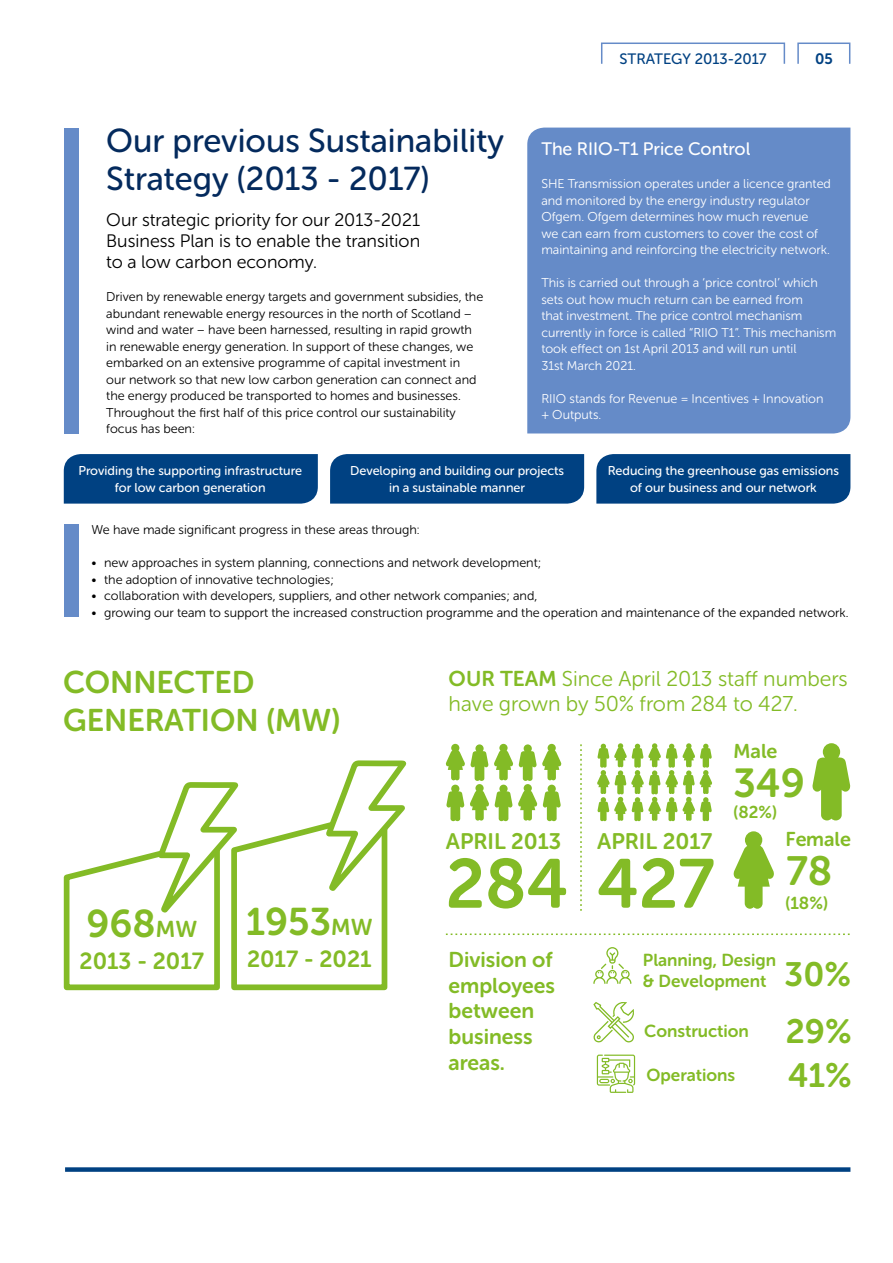
<style>
.page{position:relative;width:893px;height:1263px;background:#fff}
.page>*{position:absolute;margin:0;border:0;box-sizing:border-box;transform-origin:0 0}
.t1{font:69px "Museo Sans Rounded 700";color:#83bb26}
.t2{font:40.65px "Museo Sans Rounded 700";color:#83bb26}
.t3{font:40.35px "Museo Sans Rounded 700";color:#83bb26}
.t4{font:38.4px "Museo Sans Rounded 700";color:#83bb26}
.t5{font:33.6px "Museo Sans Rounded 700";color:#83bb26}
.t6{font:33px/37.5px "Museo Sans Rounded 500";color:#042a5d}
.t7{font:31.2px/37.5px "Museo Sans Rounded 700";color:#83bb26}
.t8{font:23.1px "Museo Sans Rounded 700";color:#83bb26}
.t9{font:22.35px "Museo Sans Rounded 700";color:#83bb26}
.t10{font:21.3px/25.7px "Museo Sans Rounded 300";color:#83bb26}
.t11{font:21.3px/25.7px "Museo Sans Rounded 700";color:#83bb26}
.t12{font:19.95px "Museo Sans Rounded 700";color:#83bb26}
.t13{font:18px/21px "Museo Sans Rounded 300";color:#000;text-align:justify}
.t14{font:18px "Museo Sans Rounded 500";color:#fff}
.t15{font:17.25px/20.7px "Museo Sans Rounded 700";color:#83bb26}
.t16{font:17.1px "Museo Sans Rounded 700";color:#83bb26}
.t17{font:15px "Museo Sans Rounded 500";color:#004182}
.t18{font:15px "Museo Sans Rounded 700";color:#004182}
.t19{font:12.75px/16.5px "Museo Sans Rounded 300";color:#000}
.t20{font:12.75px/16.5px "Museo Sans Rounded 300";color:#fff}
.t21{font:12.75px/16.5px "Museo Sans Rounded 500";color:#fff;text-align:center}
.s1{font-size:22.8px}
.s2{font-family:"Museo Sans Rounded 700"}
.s3{font-size:33.6px}
</style>
<div class="page">
<div style="left:527px;top:128px;width:323px;height:305px;background:#658bc8"></div>
<div style="left:64px;top:454px;width:254px;height:50px;background:#004182"></div>
<div style="left:330px;top:454px;width:254px;height:50px;background:#004182"></div>
<div style="left:596px;top:454px;width:254px;height:50px;background:#004182"></div>
<svg style="left:601px;top:42px;width:250px;height:22px"></svg>
<div style="left:64px;top:524px;width:15px;height:93px;background:#658bc8"></div>
<div style="left:64px;top:128px;width:15px;height:305px;background:#658bc8"></div>
<svg style="left:63px;top:760px;width:344px;height:231px"></svg>
<svg style="left:446px;top:744px;width:116px;height:77px"></svg>
<svg style="left:580px;top:744px;width:2px;height:167px"></svg>
<svg style="left:812px;top:743px;width:38px;height:77px"></svg>
<svg style="left:733px;top:831px;width:41px;height:78px"></svg>
<svg style="left:597px;top:743px;width:115px;height:78px"></svg>
<svg style="left:593px;top:947px;width:38px;height:37px"></svg>
<svg style="left:593px;top:1002px;width:41px;height:41px"></svg>
<svg style="left:597px;top:1054px;width:38px;height:39px"></svg>
<svg style="left:446px;top:933px;width:404px;height:2px"></svg>
<div style="left:65px;top:1167px;width:785px;height:5px;background:#004182"></div>
<h3 class="t6" style="left:106px;top:122px;width:399px">Our previous Sustainability<br>Strategy (2013 - 2017)</h3>
<h3 class="t13" style="left:106px;top:210px;width:315px">Our strategic priority for our 2013-2021<br>Business Plan is to enable the transition to a low carbon economy.</h3>
<p class="t19" style="left:106px;top:289px;width:378px">Driven by renewable energy targets and government subsidies, the abundant renewable energy resources in the north of Scotland – wind and water – have been harnessed, resulting in rapid growth in renewable energy generation. In support of these changes, we embarked on an extensive programme of capital investment in<br>our network so that new low carbon generation can connect and the energy produced be transported to homes and businesses.<br>Throughout the first half of this price control our sustainability focus has been:</p>
<p class="t17" style="left:620px;top:50px;width:149px">STRATEGY 2013-2017</p>
<p class="t18" style="left:815px;top:50px;width:19px">05</p>
<h3 class="t14" style="left:541px;top:139px;width:211px">The RIIO-T1 Price Control</h3>
<p class="t20" style="left:541px;top:176px;width:291px">SHE Transmission operates under a licence granted and monitored by the energy industry regulator Ofgem. Ofgem determines how much revenue<br>we can earn from customers to cover the cost of maintaining and reinforcing the electricity network.</p>
<p class="t20" style="left:541px;top:275px;width:296px">This is carried out through a ‘price control’ which sets out how much return can be earned from<br>that investment. The price control mechanism currently in force is called “RIIO T1”. This mechanism took effect on 1st April 2013 and will run until<br>31st March 2021.</p>
<p class="t20" style="left:541px;top:390px;width:284px">RIIO stands for Revenue = Incentives + Innovation + Outputs.</p>
<p class="t21" style="left:78px;top:463px;width:225px">Providing the supporting infrastructure for low carbon generation</p>
<p class="t21" style="left:350px;top:463px;width:216px">Developing and building our projects in a sustainable manner</p>
<p class="t21" style="left:608px;top:463px;width:233px">Reducing the greenhouse gas emissions of our business and our network</p>
<p class="t19" style="left:91px;top:521px;width:330px">We have made significant progress in these areas through:</p>
<p class="t19" style="left:91px;top:554px;width:451px">• new approaches in system planning, connections and network development;</p>
<p class="t19" style="left:91px;top:571px;width:244px">• the adoption of innovative technologies;</p>
<p class="t19" style="left:91px;top:587px;width:447px">• collaboration with developers, suppliers, and other network companies; and,</p>
<p class="t19" style="left:91px;top:604px;width:759px">• growing our team to support the increased construction programme and the operation and maintenance of the expanded network.</p>
<h3 class="t7" style="left:63px;top:664px;width:279px">CONNECTED<br>GENERATION (MW)</h3>
<h3 class="t4" style="left:87px;top:903px;width:112px">968<span class="s1">MW</span></h3>
<h3 class="t8" style="left:80px;top:948px;width:126px">2013 - 2017</h3>
<h3 class="t4" style="left:246px;top:900px;width:128px">1953<span class="s1">MW</span></h3>
<h3 class="t8" style="left:247px;top:946px;width:126px">2017 - 2021</h3>
<h3 class="t10" style="left:449px;top:666px;width:401px"><span class="s2">OUR TEAM</span> Since April 2013 staff numbers have grown by 50% from 284 to 427.</h3>
<h3 class="t12" style="left:734px;top:740px;width:45px">Male</h3>
<h3 class="t3" style="left:734px;top:760px;width:73px">349</h3>
<h3 class="t16" style="left:734px;top:803px;width:45px">(82%)</h3>
<h3 class="t9" style="left:597px;top:828px;width:117px">APRIL 2017</h3>
<h3 class="t12" style="left:785px;top:828px;width:67px">Female</h3>
<h3 class="t9" style="left:446px;top:829px;width:117px">APRIL 2013</h3>
<h1 class="t1" style="left:446px;top:845px;width:270px">284 427</h1>
<h2 class="t2" style="left:786px;top:848px;width:48px">78</h2>
<h3 class="t15" style="left:785px;top:892px;width:44px">(18%)</h3>
<h3 class="t11" style="left:449px;top:947px;width:108px">Division of employees between business areas.</h3>
<h3 class="t15" style="left:643px;top:950px;width:210px">Planning, Design<br>&amp; Development <span class="s3">30%</span></h3>
<h3 class="t15" style="left:644px;top:1020px;width:209px">Construction <span class="s3">29%</span></h3>
<h3 class="t15" style="left:646px;top:1064px;width:90px">Operations</h3>
<h3 class="t5" style="left:788px;top:1057px;width:65px">41%</h3>
</div>
